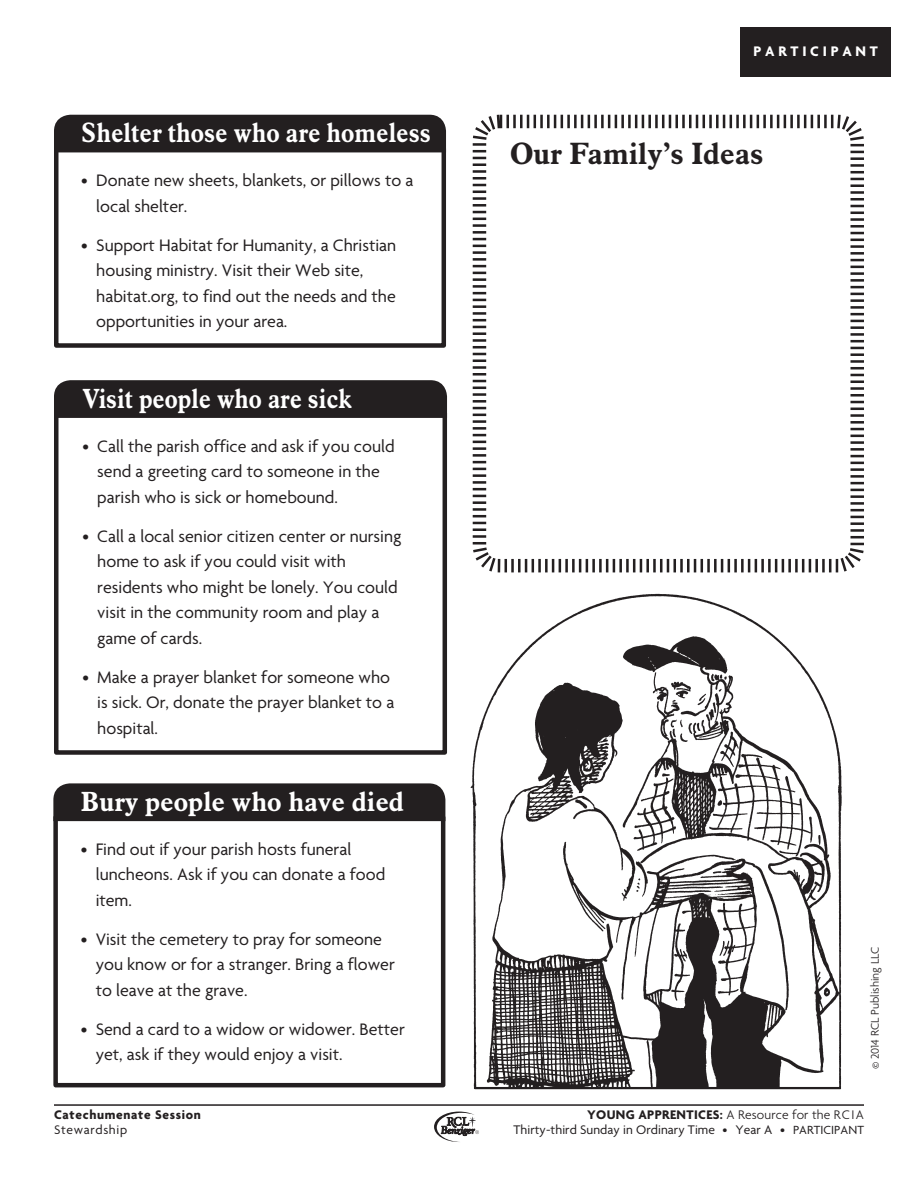
<style>
.page{position:relative;width:918px;height:1188px;background:#fff}
.page>*{position:absolute;margin:0;border:0;box-sizing:border-box;transform-origin:0 0}
.My_Work_of_Mercy_hea{font:700 30px "Aldine 721 BT";color:#231f20}
.t1{font:700 27px "Aldine 721 BT";color:#fff;scale:.92 1}
.t2{font:700 27px "Aldine 721 BT";color:#fff}
.t3{font:700 27px "Aldine 721 BT";color:#fff;scale:.9 1}
.With_My_Family_body{font:18px/25.5px "Agenda";color:#231f20}
.t4{font:700 15px "Agenda";letter-spacing:.25em;color:#fff}
.t5{font:13.5px "Agenda";letter-spacing:.005em;color:#231f20}
.t6{font:300 13.5px "Agenda";letter-spacing:.01em;color:#231f20}
.Inquiry_rule{font:700 13.5px/15px "Agenda";letter-spacing:.05em;color:#231f20}
.t7{font:300 12px "Agenda";color:#231f20}
.s1{font-weight:400}
.s2{font-weight:700}
.s3{font-size:12.75px}
</style>
<div class="page">
<div style="left:54px;top:146px;width:392px;height:202px;border:4px solid #231f20"></div>
<div style="left:53px;top:815px;width:392px;height:272px;border:4px solid #231f20"></div>
<div style="left:54px;top:411px;width:393px;height:344px;border:4px solid #231f20"></div>
<hr style="left:54px;top:1104px;width:810px;height:2px;background:#231f20">
<svg style="left:434px;top:1112px;width:45px;height:30px"></svg>
<div style="left:740px;top:27px;width:151px;height:49px;background:#231f20"></div>
<div style="left:54px;top:115px;width:392px;height:37px;background:#231f20"></div>
<div style="left:53px;top:783px;width:392px;height:38px;background:#231f20"></div>
<div style="left:54px;top:380px;width:393px;height:38px;background:#231f20"></div>
<svg style="left:472px;top:114px;width:392px;height:459px"></svg>
<img style="left:470px;top:593px;width:372px;height:495px">
<hr style="left:475px;top:1087px;width:366px;height:2px;background:#231f20">
<p class="t1" style="left:81px;top:116px;width:381px">Shelter those who are homeless</p>
<p class="With_My_Family_body" style="left:96px;top:167px;width:319px;text-indent:-15px">• Donate new sheets, blankets, or pillows to a local shelter.</p>
<p class="With_My_Family_body" style="left:96px;top:232px;width:301px;text-indent:-15px">• Support Habitat for Humanity, a Christian housing ministry. Visit their Web site, habitat.org, to find out the needs and the opportunities in your area.</p>
<p class="t3" style="left:82px;top:382px;width:301px">Visit people who are sick</p>
<p class="With_My_Family_body" style="left:97px;top:433px;width:299px;text-indent:-15px">• Call the parish office and ask if you could send a greeting card to someone in the parish who is sick or homebound.</p>
<p class="With_My_Family_body" style="left:97px;top:523px;width:306px;text-indent:-15px">• Call a local senior citizen center or nursing home to ask if you could visit with residents who might be lonely. You could visit in the community room and play a game of cards.</p>
<p class="With_My_Family_body" style="left:97px;top:664px;width:299px;text-indent:-15px">• Make a prayer blanket for someone who is sick. Or, donate the prayer blanket to a hospital.</p>
<p class="t2" style="left:81px;top:785px;width:325px">Bury people who have died</p>
<p class="With_My_Family_body" style="left:96px;top:836px;width:291px;text-indent:-15px">• Find out if your parish hosts funeral luncheons. Ask if you can donate a food item.</p>
<p class="With_My_Family_body" style="left:96px;top:926px;width:301px;text-indent:-15px">• Visit the cemetery to pray for someone you know or for a stranger. Bring a flower to leave at the grave.</p>
<p class="With_My_Family_body" style="left:96px;top:1016px;width:311px;text-indent:-15px">• Send a card to a widow or widower. Better yet, ask if they would enjoy a visit.</p>
<p class="t4" style="left:753px;top:42px;width:126px">PARTICIPANT</p>
<p class="My_Work_of_Mercy_hea" style="left:510px;top:135px;width:255px">Our Family’s Ideas</p>
<p class="t7" style="left:868px;top:1069px;width:124px;rotate:-90deg">© 2014 RCL Publishing LLC</p>
<p class="Inquiry_rule" style="left:54px;top:1107px;width:149px">Catechumenate Session<br><span class="s1">Stewardship</span></p>
<p class="t6" style="left:587px;top:1107px;width:278px"><span class="s2">YOUNG APPRENTICES:</span> A Resource for the RCIA</p>
<p class="t5" style="left:513px;top:1121px;width:352px">Thirty-third Sunday in Ordinary Time • Year A • <span class="s3">PARTICIPANT</span></p>
</div>
